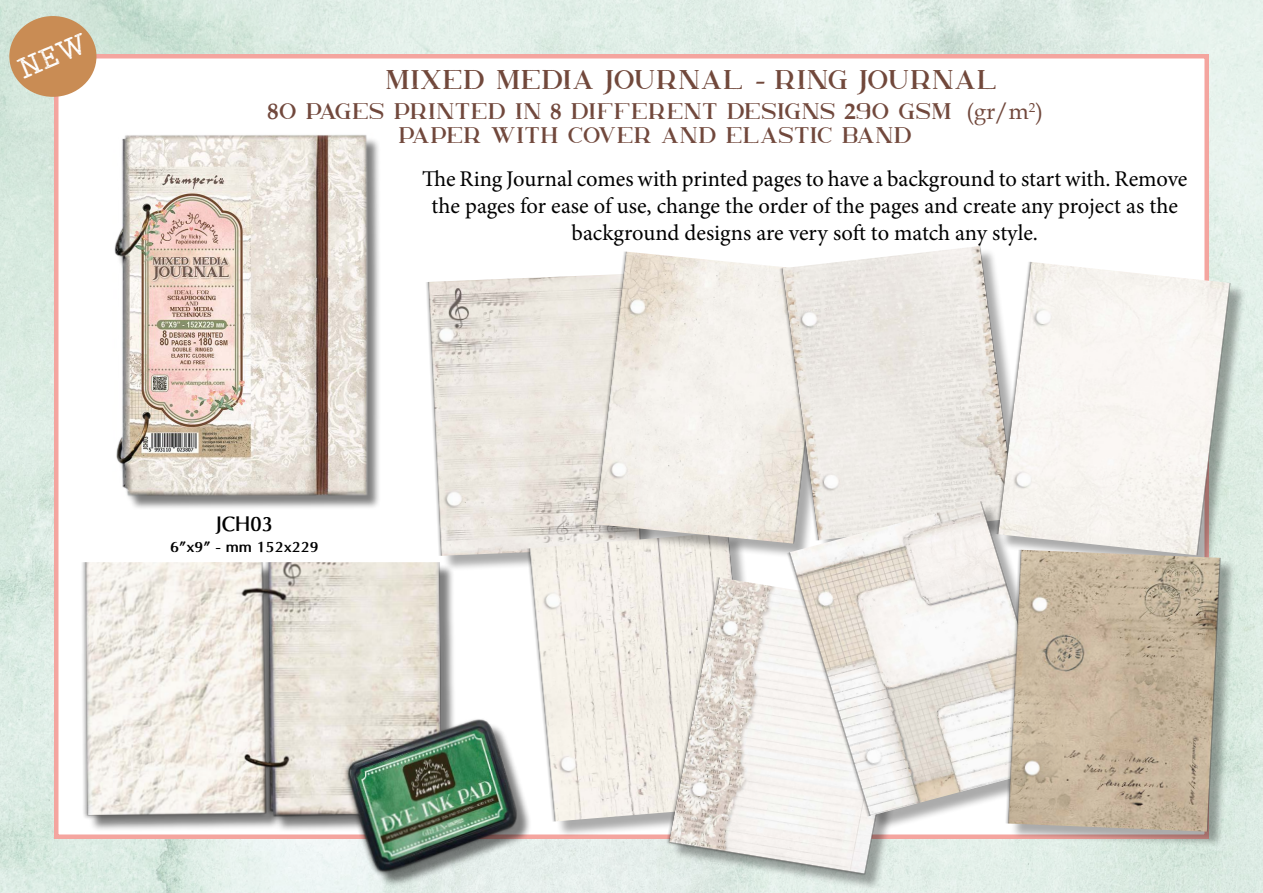
<style>
.page{position:relative;width:1263px;height:893px;background:#fff}
.page>*{position:absolute;margin:0;border:0;box-sizing:border-box;transform-origin:0 0}
.t1{font:27px "Nelipot VP Demo Style 2";color:#71483b}
.t2{font:22.5px/27px "Minion Pro";letter-spacing:-.005em;color:#000;text-align:center}
.t3{font:22.5px/24px "Nelipot VP Demo Style 2";color:#71483c;text-align:center}
.t4{font:700 21px "Optima";color:#000;scale:.9 1}
.t5{font:700 15px "Optima";color:#000}
.s1{font-family:"Optima";font-weight:700;font-style:italic}
.s2{font-family:"Book Antiqua";font-weight:700}
.s3{font-family:"Book Antiqua"}
</style>
<div class="page">
<img style="left:0;top:0;width:1263px;height:893px">
<div style="left:54px;top:54px;width:1155px;height:785px;background:#fff;border:4px solid #f4a59f"></div>
<img style="left:114px;top:135px;width:265px;height:372px">
<img style="left:13px;top:562px;width:512px;height:330px">
<div style="left:430px;top:276px;width:227px;height:296px;background:#000;opacity:.33"></div>
<img style="left:426px;top:275px;width:163px;height:281px">
<div style="left:531px;top:535px;width:239px;height:302px;background:#000;opacity:.33"></div>
<img style="left:524px;top:532px;width:234px;height:290px">
<div style="left:597px;top:254px;width:243px;height:306px;background:#000;opacity:.33"></div>
<img style="left:589px;top:251px;width:194px;height:293px">
<div style="left:670px;top:580px;width:261px;height:312px;background:#000;opacity:.33"></div>
<img style="left:664px;top:577px;width:256px;height:303px">
<img style="left:777px;top:246px;width:217px;height:295px">
<div style="left:791px;top:504px;width:287px;height:327px;background:#000;opacity:.33"></div>
<img style="left:785px;top:500px;width:218px;height:317px">
<div style="left:999px;top:264px;width:247px;height:307px;background:#000;opacity:.33"></div>
<img style="left:992px;top:261px;width:241px;height:295px">
<div style="left:1009px;top:552px;width:227px;height:296px;background:#000;opacity:.33"></div>
<img style="left:1003px;top:549px;width:221px;height:283px">
<div style="left:9px;top:16px;width:87px;height:81px;background:#c98c54;border-radius:50%"></div>
<p class="t1" style="left:385px;top:70px;width:613px">MIXED MEDIA JOURNAL <span class="s1">-</span> RING JOURNAL</p>
<p class="t3" style="left:268px;top:102px;width:777px"><span class="s2">8</span>0 PAGES PRINTED IN <span class="s2">8</span> DIFFERENT DESIGNS <span class="s2">2</span>90 GSM <span class="s3">(gr/m</span><sup>2</sup><span class="s3">)<br></span>PAPER WITH COVER AND ELASTIC BAND</p>
<p class="t2" style="left:422px;top:166px;width:767px">The Ring Journal comes with printed pages to have a background to start with. Remove the pages for ease of use, change the order of the pages and create any project as the background designs are very soft to match any style.</p>
<p class="t4" style="left:216px;top:511px;width:66px">JCH03</p>
<p class="t5" style="left:170px;top:537px;width:150px">6”x9” - mm 152x229</p>
</div>
